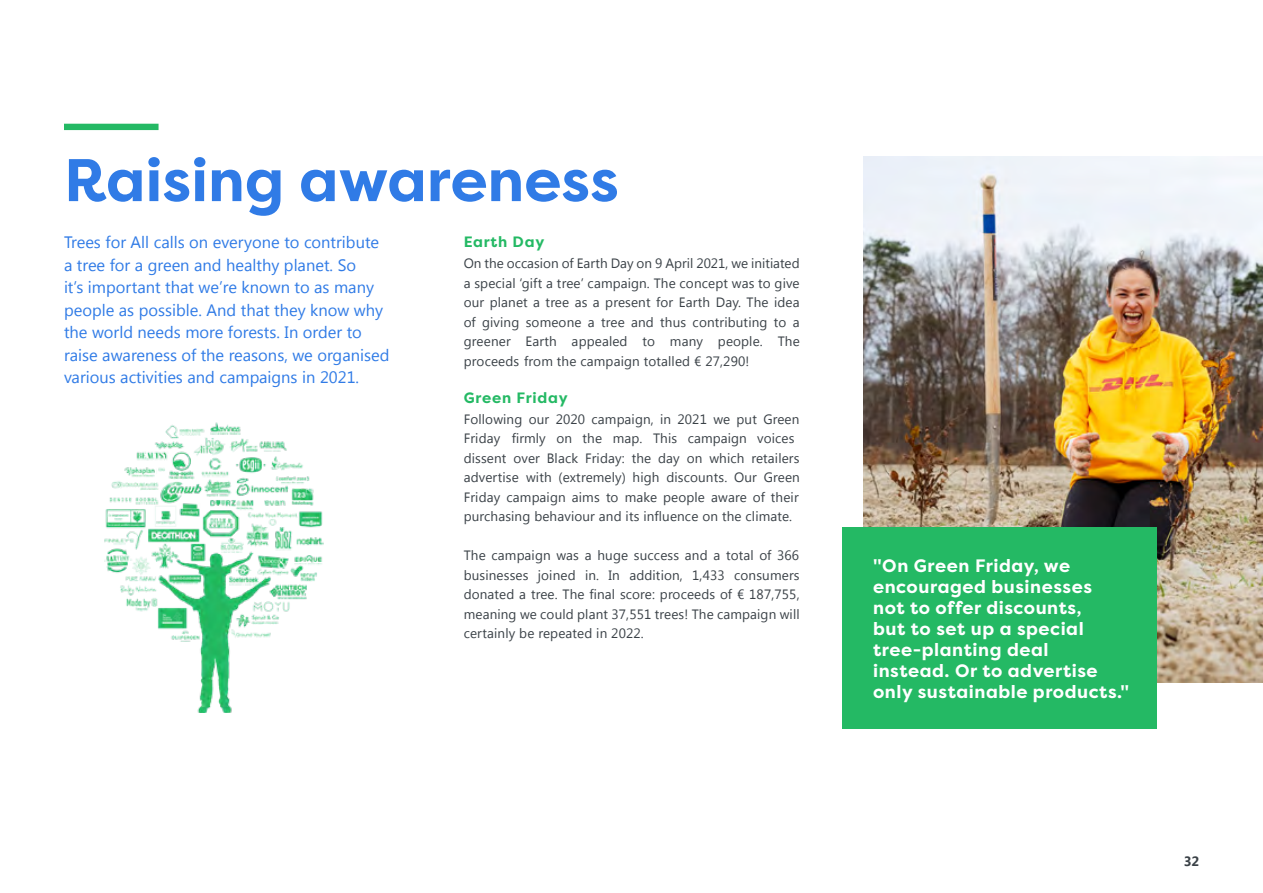
<style>
.page{position:relative;width:1263px;height:893px;background:#fff}
.page>*{position:absolute;margin:0;border:0;box-sizing:border-box;transform-origin:0 0}
.t1{font:700 60px "Filson Pro";color:#307be6}
.t2{font:700 18px/21px "Filson Pro";letter-spacing:.03em;color:#fff}
.t3{font:16.5px/22.5px "Segoe UI";color:#307be6}
.t4{font:700 15px "Filson Pro";letter-spacing:.05em;color:#24b964}
.t5{font:13.5px/19.5px "Segoe UI";letter-spacing:.01em;color:#3a4147;text-align:justify}
.t6{font:700 13.5px "Segoe UI";color:#3a4147}
</style>
<div class="page">
<img style="left:104px;top:422px;width:220px;height:290px">
<img style="left:863px;top:156px;width:400px;height:526px">
<div style="left:64px;top:124px;width:95px;height:6px;background:#24b964"></div>
<div style="left:842px;top:528px;width:315px;height:201px;background:#24b964"></div>
<h1 class="t1" style="left:64px;top:142px;width:556px">Raising awareness</h1>
<p class="t3" style="left:64px;top:230px;width:327px">Trees for All calls on everyone to contribute a tree for a green and healthy planet. So<br>it’s important that we’re known to as many people as possible. And that they know why the world needs more forests. In order to raise awareness of the reasons, we organised various activities and campaigns in 2021.</p>
<p class="t4" style="left:464px;top:233px;width:82px">Earth Day</p>
<p class="t5" style="left:464px;top:253px;width:338px">On the occasion of Earth Day on 9 April 2021, we initiated a special ‘gift a tree’ campaign. The concept was to give our planet a tree as a present for Earth Day. The idea of giving someone a tree and thus contributing to a greener Earth appealed to many people. The proceeds from the campaign totalled € 27,290!</p>
<p class="t4" style="left:464px;top:388px;width:105px">Green Friday</p>
<p class="t5" style="left:464px;top:408px;width:338px;text-align:left">Following our 2020 campaign, in 2021 we put Green Friday firmly on the map. This campaign voices dissent over Black Friday: the day on which retailers advertise with (extremely) high discounts. Our Green Friday campaign aims to make people aware of their purchasing behaviour and its influence on the climate.</p>
<p class="t5" style="left:464px;top:545px;width:337px">The campaign was a huge success and a total of 366 businesses joined in. In addition, 1,433 consumers donated a tree. The final score: proceeds of € 187,755, meaning we could plant 37,551 trees! The campaign will certainly be repeated in 2022.</p>
<h2 class="t2" style="left:873px;top:556px;width:258px">"On Green Friday, we encouraged businesses<br>not to offer discounts,<br>but to set up a special tree-planting deal instead. Or to advertise only sustainable products."</h2>
<p class="t6" style="left:1184px;top:854px;width:17px">32</p>
</div>
